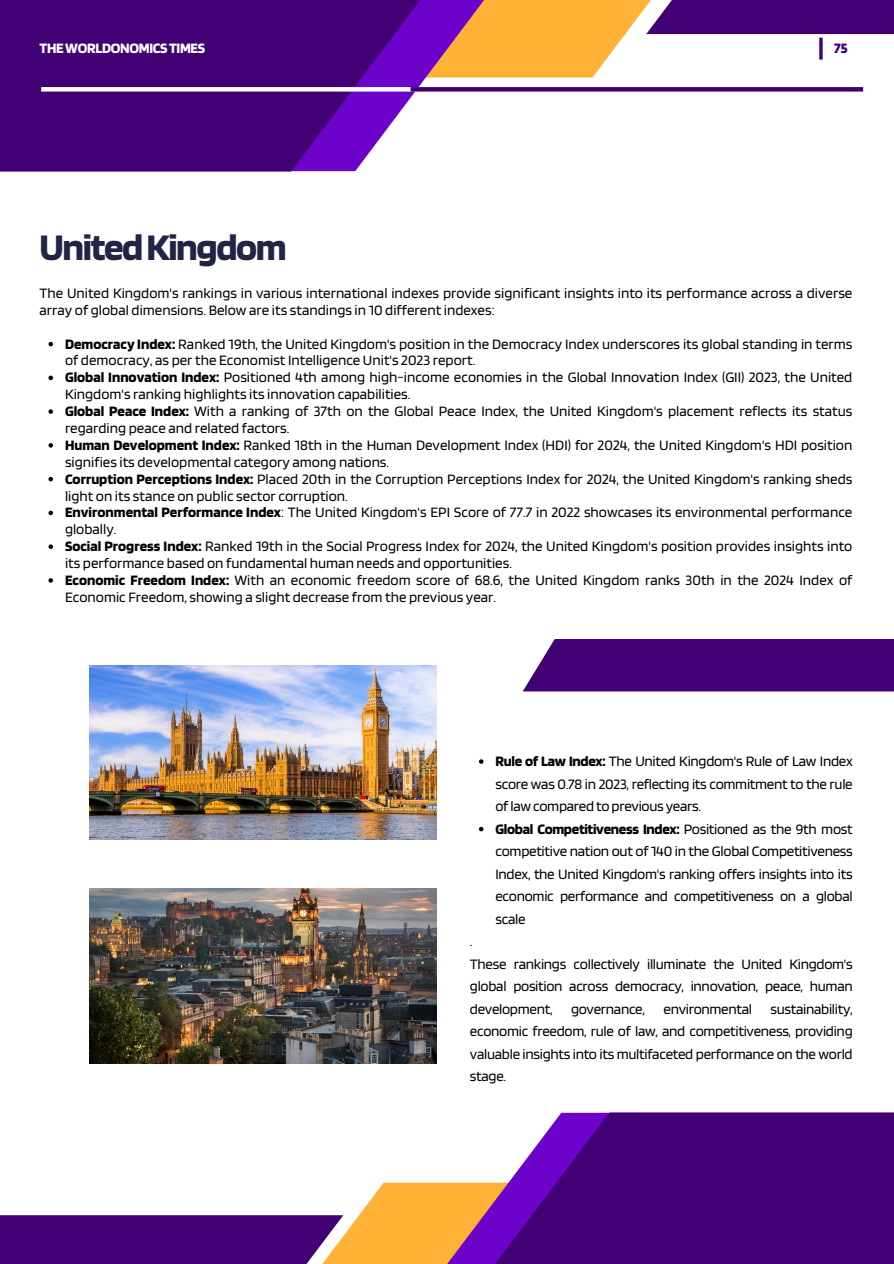
<style>
.page{position:relative;width:894px;height:1264px;background:#fff}
.page>*{position:absolute;margin:0;border:0;box-sizing:border-box;transform-origin:0 0}
.t1{font:700 39.15px "Blinker";letter-spacing:-.035em;color:#222444}
.t2{font:15px/22.5px "Blinker";color:#000}
.t3{font:700 15px "Blinker";letter-spacing:-.02em;color:#fff}
.t4{font:700 15px "Blinker";color:#410074}
.s1{font-weight:700}
</style>
<div class="page">
<svg style="left:509px;top:0;width:166px;height:78px;fill:#ffb235"></svg>
<svg style="left:445px;top:0;width:64px;height:78px;background:#e18e54"></svg>
<div style="left:646px;top:0;width:247px;height:34px;background:#410074"></div>
<svg style="left:0;top:0;width:445px;height:171px;background:#541188"></svg>
<div style="left:41px;top:87px;width:811px;height:5px;background:#fff"></div>
<svg style="left:343px;top:1182px;width:103px;height:81px;background:#ffbc51"></svg>
<svg style="left:446px;top:1182px;width:48px;height:81px;background:#ca726d"></svg>
<svg style="left:0;top:1215px;width:343px;height:48px;background:#4b0d78"></svg>
<svg style="left:494px;top:1112px;width:399px;height:151px;background:#4f0d83"></svg>
<img style="left:89px;top:665px;width:347px;height:174px">
<img style="left:89px;top:888px;width:347px;height:175px">
<div style="left:523px;top:639px;width:370px;height:52px;background:#410074"></div>
<svg style="left:48px;top:342px;width:5px;height:4px"></svg>
<svg style="left:48px;top:375px;width:5px;height:5px"></svg>
<svg style="left:48px;top:409px;width:5px;height:5px"></svg>
<svg style="left:48px;top:443px;width:5px;height:4px"></svg>
<svg style="left:48px;top:477px;width:5px;height:4px"></svg>
<svg style="left:48px;top:510px;width:5px;height:5px"></svg>
<svg style="left:48px;top:544px;width:5px;height:5px"></svg>
<svg style="left:48px;top:578px;width:5px;height:4px"></svg>
<hr style="left:819px;top:38px;width:3px;height:22px;background:#410074">
<div style="left:410px;top:87px;width:452px;height:5px;background:#410074"></div>
<svg style="left:479px;top:759px;width:4px;height:4px"></svg>
<svg style="left:479px;top:826px;width:4px;height:5px"></svg>
<p class="t3" style="left:39px;top:39px;width:167px">THEWORLDONOMICSTIMES</p>
<p class="t4" style="left:833px;top:38px;width:15px">75</p>
<p class="t1" style="left:39px;top:222px;width:249px">UnitedKingdom</p>
<h2 class="t2" style="left:39px;top:284px;width:814px;line-height:16.8px">The United Kingdom's rankings in various international indexes provide significant insights into its performance across a diverse array of global dimensions. Below are its standings in 10 different indexes:</h2>
<p class="t2" style="left:65px;top:335px;width:788px;line-height:16.8px"><span class="s1">Democracy Index:</span> Ranked 19th, the United Kingdom's position in the Democracy Index underscores its global standing in terms of democracy, as per the Economist Intelligence Unit's 2023 report.</p>
<h1 class="t2" style="left:65px;top:368px;width:788px;line-height:16.8px"><span class="s1">Global Innovation Index:</span> Positioned 4th among high-income economies in the Global Innovation Index (GII) 2023, the United<br>Kingdom's ranking highlights its innovation capabilities.</h1>
<p class="t2" style="left:65px;top:402px;width:788px;line-height:16.8px"><span class="s1">Global Peace Index:</span> With a ranking of 37th on the Global Peace Index, the United Kingdom's placement reflects its status regarding peace and related factors.</p>
<p class="t2" style="left:65px;top:436px;width:788px;line-height:16.8px"><span class="s1">Human Development Index:</span> Ranked 18th in the Human Development Index (HDI) for 2024, the United Kingdom's HDI position signifies its developmental category among nations.</p>
<p class="t2" style="left:65px;top:470px;width:788px;line-height:16.8px"><span class="s1">Corruption Perceptions Index:</span> Placed 20th in the Corruption Perceptions Index for 2024, the United Kingdom's ranking sheds light on its stance on public sector corruption.</p>
<p class="t2" style="left:65px;top:503px;width:788px;line-height:16.8px"><span class="s1">Environmental Performance Index</span>: The United Kingdom's EPI Score of 77.7 in 2022 showcases its environmental performance globally.</p>
<p class="t2" style="left:65px;top:537px;width:788px;line-height:16.8px"><span class="s1">Social Progress Index:</span> Ranked 19th in the Social Progress Index for 2024, the United Kingdom's position provides insights into its performance based on fundamental human needs and opportunities.</p>
<p class="t2" style="left:65px;top:571px;width:788px;line-height:16.8px"><span class="s1">Economic Freedom Index:</span> With an economic freedom score of 68.6, the United Kingdom ranks 30th in the 2024 Index of<br>Economic Freedom, showing a slight decrease from the previous year.</p>
<p class="t2" style="left:495px;top:749px;width:358px;text-align:justify"><span class="s1">Rule of Law Index:</span> The United Kingdom's Rule of Law Index score was 0.78 in 2023, reflecting its commitment to the rule oflawcomparedtoprevious years.</p>
<p class="t2" style="left:495px;top:817px;width:358px;text-align:justify"><span class="s1">Global Competitiveness Index:</span> Positioned as the 9th most competitive nation out of 140 in the Global Competitiveness Index, the United Kingdom's ranking offers insights into its economic performance and competitiveness on a global scale</p>
<p class="t2" style="left:470px;top:929px;width:4px">.</p>
<p class="t2" style="left:470px;top:952px;width:384px;text-align:justify">These rankings collectively illuminate the United Kingdom's global position across democracy, innovation, peace, human development, governance, environmental sustainability, economic freedom, rule of law, and competitiveness, providing valuable insights into its multifaceted performance on the world stage.</p>
</div>
